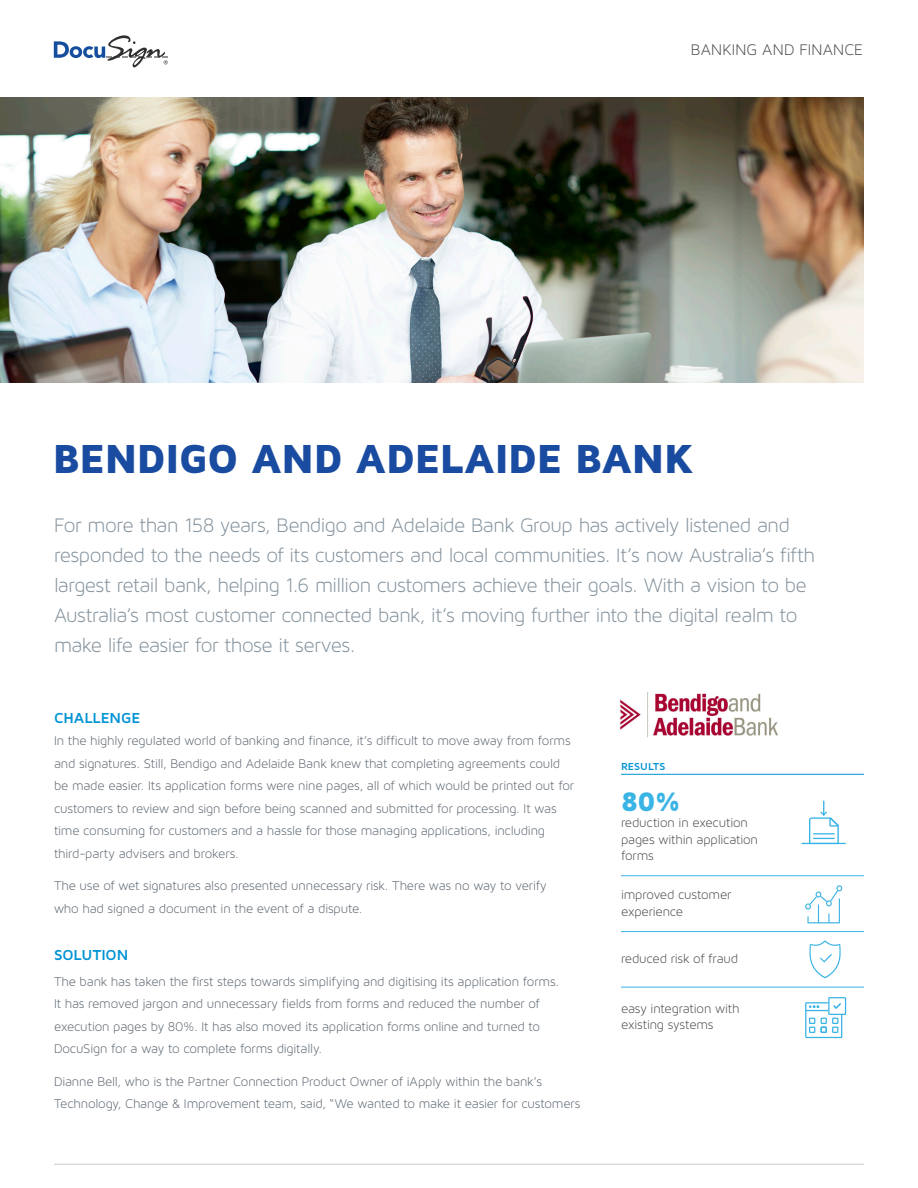
<style>
.page{position:relative;width:918px;height:1188px;background:#fff}
.page>*{position:absolute;margin:0;border:0;box-sizing:border-box;transform-origin:0 0}
.t1{font:900 42px "Maven Pro";letter-spacing:-.025em;color:#194ba0}
.t2{font:900 27.6px "Maven Pro";color:#3ab4e5}
.t3{font:21px/30px "Maven Pro Light 300";letter-spacing:-.03em;color:#83929d}
.t4{font:16.5px "Maven Pro Light 300";letter-spacing:.01em;color:#484948}
.t5{font:700 15px "Maven Pro";color:#0093d5}
.t6{font:13.5px/22.5px "Maven Pro Light 300";letter-spacing:-.015em;color:#5c6670}
.t7{font:13.5px/16.5px "Maven Pro Light 300";letter-spacing:-.015em;color:#4a4b4b}
.t8{font:700 10.5px "Maven Pro";letter-spacing:.005em;color:#0093d5}
</style>
<div class="page">
<svg style="left:54px;top:35px;width:114px;height:32px"></svg>
<hr style="left:54px;top:1164px;width:810px;height:1px;background:#919395">
<hr style="left:621px;top:774px;width:243px;height:1px;background:#0093d5">
<hr style="left:621px;top:876px;width:243px;height:1px;background:#3ab4e5">
<hr style="left:621px;top:931px;width:243px;height:1px;background:#3ab4e5">
<img style="left:0;top:97px;width:864px;height:285px">
<svg style="left:805px;top:885px;width:37px;height:38px"></svg>
<img style="left:620px;top:692px;width:158px;height:45px">
<hr style="left:621px;top:987px;width:243px;height:1px;background:#3ab4e5">
<hr style="left:801px;top:843px;width:45px;height:1px;background:#3ab4e5">
<svg style="left:809px;top:801px;width:30px;height:42px"></svg>
<svg style="left:809px;top:941px;width:32px;height:37px"></svg>
<svg style="left:805px;top:997px;width:41px;height:41px"></svg>
<p class="t4" style="left:691px;top:41px;width:173px">BANKING AND FINANCE</p>
<p class="t1" style="left:52px;top:433px;width:644px">BENDIGO AND ADELAIDE BANK</p>
<p class="t3" style="left:54px;top:510px;width:763px">For more than 158 years, Bendigo and Adelaide Bank Group has actively listened and responded to the needs of its customers and local communities. It’s now Australia’s fifth largest retail bank, helping 1.6 million customers achieve their goals. With a vision to be Australia’s most customer connected bank, it’s moving further into the digital realm to make life easier for those it serves.</p>
<p class="t5" style="left:54px;top:708px;width:88px">CHALLENGE</p>
<p class="t6" style="left:54px;top:729px;width:522px">In the highly regulated world of banking and finance, it’s difficult to move away from forms and signatures. Still, Bendigo and Adelaide Bank knew that completing agreements could be made easier. Its application forms were nine pages, all of which would be printed out for customers to review and sign before being scanned and submitted for processing. It was time consuming for customers and a hassle for those managing applications, including third-party advisers and brokers.</p>
<p class="t6" style="left:54px;top:874px;width:494px">The use of wet signatures also presented unnecessary risk. There was no way to verify who had signed a document in the event of a dispute.</p>
<p class="t5" style="left:54px;top:945px;width:76px">SOLUTION</p>
<p class="t6" style="left:54px;top:970px;width:507px">The bank has taken the first steps towards simplifying and digitising its application forms.<br>It has removed jargon and unnecessary fields from forms and reduced the number of execution pages by 80%. It has also moved its application forms online and turned to DocuSign for a way to complete forms digitally.</p>
<p class="t6" style="left:54px;top:1070px;width:528px">Dianne Bell, who is the Partner Connection Product Owner of iApply within the bank’s<br>Technology, Change &amp; Improvement team, said, “We wanted to make it easier for customers</p>
<p class="t8" style="left:621px;top:760px;width:46px">RESULTS</p>
<p class="t2" style="left:621px;top:784px;width:61px">80%</p>
<p class="t7" style="left:621px;top:815px;width:139px">reduction in execution pages within application forms</p>
<p class="t7" style="left:621px;top:886px;width:112px">improved customer experience</p>
<p class="t7" style="left:621px;top:950px;width:119px">reduced risk of fraud</p>
<p class="t7" style="left:621px;top:1000px;width:120px">easy integration with existing systems</p>
</div>
